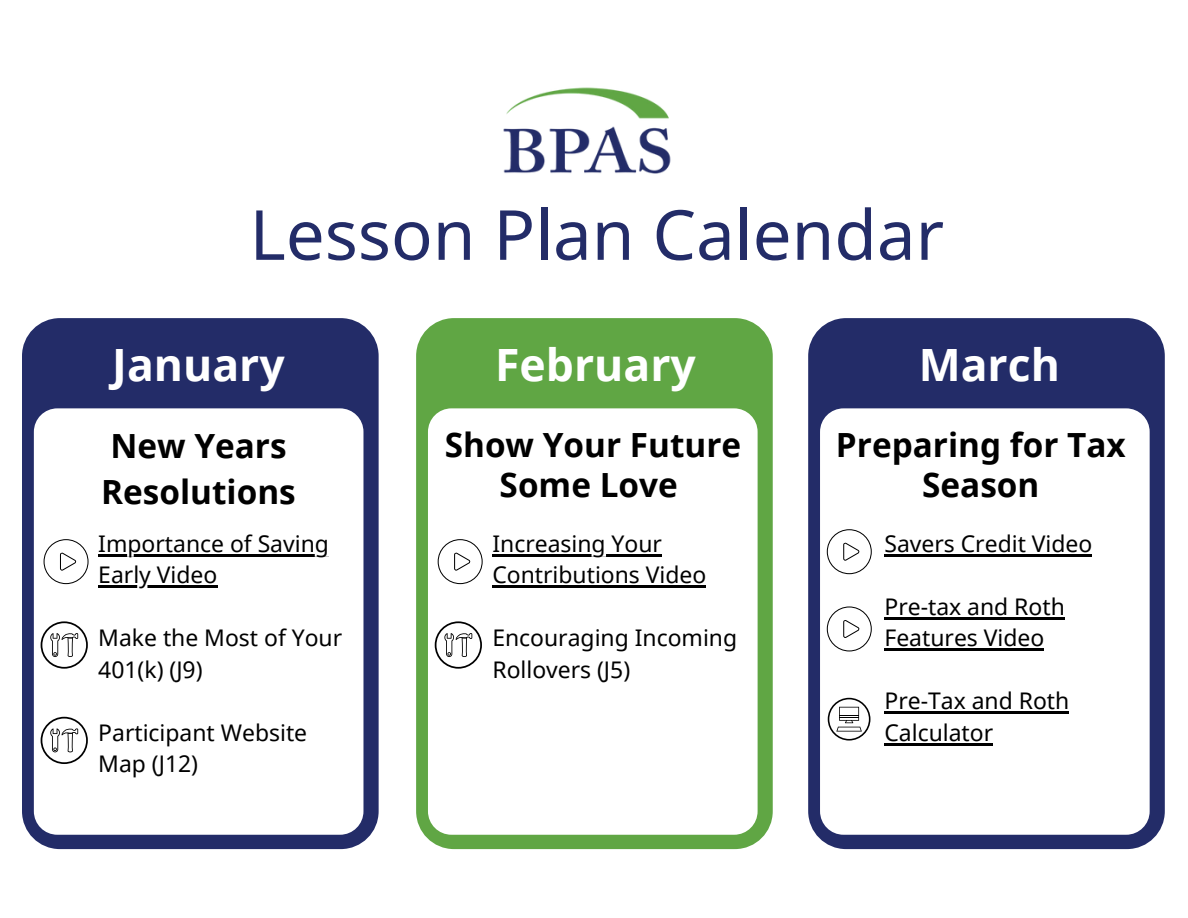
<style>
.page{position:relative;width:1188px;height:918px;background:#fff}
.page>*{position:absolute;margin:0;border:0;box-sizing:border-box;transform-origin:0 0}
.t1{font:69.15px "Noto Sans";color:#232c68}
.t2{font:700 44.55px "Noto Sans";color:#fff}
.t3{font:700 33.3px/39.8px "Noto Sans";color:#000;text-align:center}
.t4{font:22.95px/31.5px "Noto Sans";color:#000}
</style>
<div class="page">
<div style="left:22px;top:318px;width:357px;height:531px;background:#232c68;border-radius:38px"></div>
<div style="left:808px;top:318px;width:357px;height:531px;background:#232c68;border-radius:38px"></div>
<div style="left:416px;top:318px;width:357px;height:531px;background:#60a644;border-radius:38px"></div>
<div style="left:34px;top:408px;width:329px;height:427px;background:#fff;border-radius:24px"></div>
<div style="left:428px;top:408px;width:330px;height:427px;background:#fff;border-radius:24px"></div>
<div style="left:820px;top:408px;width:330px;height:427px;background:#fff;border-radius:24px"></div>
<img style="left:503px;top:87px;width:168px;height:87px">
<hr style="left:98px;top:554px;width:231px;height:2px;background:#000">
<hr style="left:98px;top:585px;width:119px;height:3px;background:#000">
<hr style="left:492px;top:554px;width:170px;height:2px;background:#000">
<hr style="left:492px;top:585px;width:214px;height:3px;background:#000">
<svg style="left:41px;top:717px;width:47px;height:47px"></svg>
<svg style="left:41px;top:621px;width:47px;height:48px"></svg>
<svg style="left:44px;top:539px;width:45px;height:45px"></svg>
<svg style="left:435px;top:621px;width:47px;height:48px"></svg>
<svg style="left:438px;top:539px;width:45px;height:45px"></svg>
<hr style="left:884px;top:554px;width:208px;height:2px;background:#000">
<hr style="left:884px;top:617px;width:181px;height:2px;background:#000">
<hr style="left:884px;top:648px;width:160px;height:3px;background:#000">
<hr style="left:884px;top:711px;width:14px;height:3px;background:#000">
<hr style="left:898px;top:711px;width:171px;height:3px;background:#000">
<hr style="left:884px;top:743px;width:109px;height:2px;background:#000">
<svg style="left:827px;top:606px;width:45px;height:45px"></svg>
<svg style="left:827px;top:529px;width:45px;height:45px"></svg>
<svg style="left:828px;top:698px;width:42px;height:43px"></svg>
<h1 class="t1" style="left:250px;top:186px;width:696px">Lesson Plan Calendar</h1>
<h2 class="t2" style="left:112px;top:334px;width:174px">January</h2>
<h2 class="t2" style="left:495px;top:334px;width:202px">February</h2>
<h2 class="t2" style="left:919px;top:334px;width:143px">March</h2>
<h3 class="t3" style="left:101px;top:422px;width:196px;line-height:46.2px;text-align:left">New Years<br>Resolutions</h3>
<h3 class="t3" style="left:445px;top:425px;width:298px">Show Your Future<br>Some Love</h3>
<h3 class="t3" style="left:836px;top:425px;width:291px">Preparing for Tax<br>Season</h3>
<p class="t4" style="left:98px;top:527px;width:232px">Importance of Saving<br>Early Video</p>
<p class="t4" style="left:98px;top:622px;width:245px">Make the Most of Your<br>401(k) (J9)</p>
<p class="t4" style="left:98px;top:716px;width:210px">Participant Website<br>Map (J12)</p>
<p class="t4" style="left:492px;top:527px;width:215px">Increasing Your<br>Contributions Video</p>
<p class="t4" style="left:492px;top:622px;width:246px">Encouraging Incoming<br>Rollovers (J5)</p>
<p class="t4" style="left:884px;top:527px;width:209px">Savers Credit Video</p>
<p class="t4" style="left:884px;top:590px;width:182px">Pre-tax and Roth<br>Features Video</p>
<p class="t4" style="left:884px;top:685px;width:186px">Pre-Tax and Roth<br>Calculator</p>
</div>
